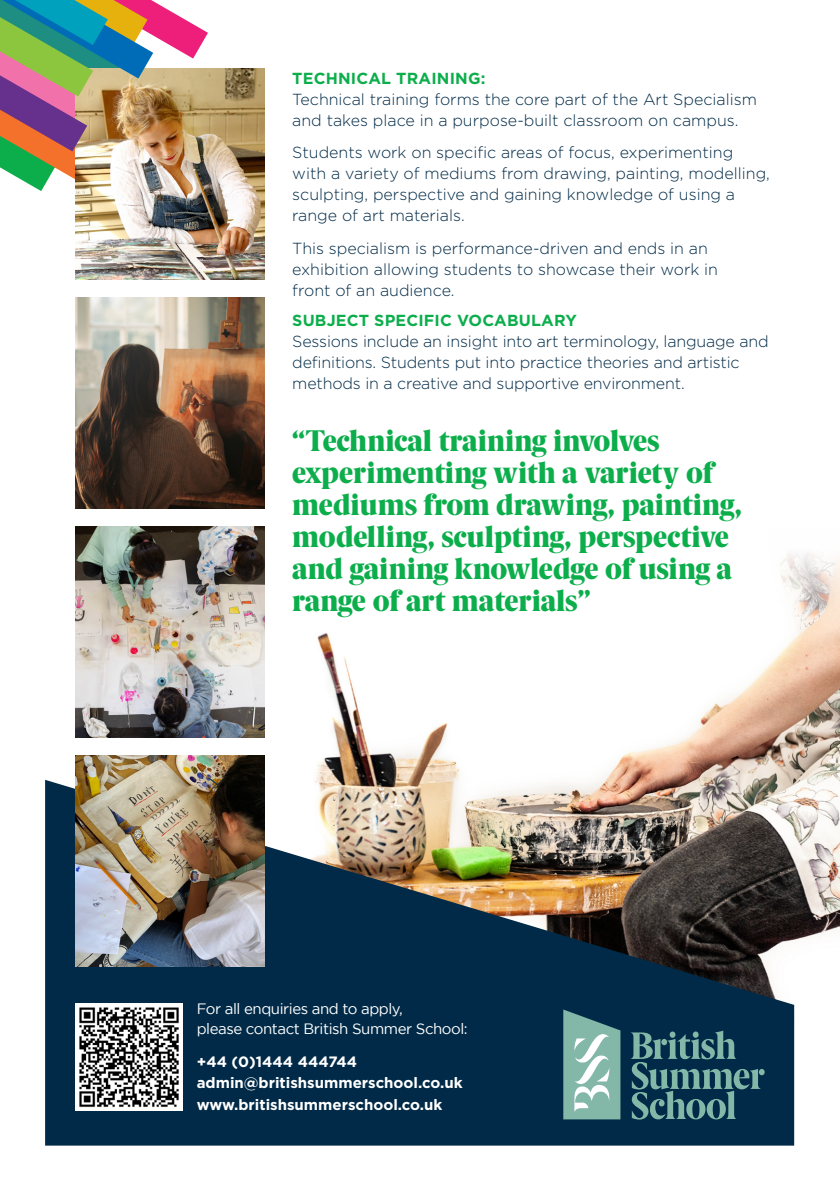
<style>
.page{position:relative;width:840px;height:1191px;background:#fff}
.page>*{position:absolute;margin:0;border:0;box-sizing:border-box;transform-origin:0 0}
.t1{font:900 30px/32px "Berlingske Serif";color:#0cae4c;scale:.96 1}
.Intro_text{font:300 16px/21px "Gotham";color:#002a47}
.Intro_text-2{font:700 16px "Gotham";letter-spacing:.01em;color:#0cae4c}
.t2{font:700 15px "Gotham";color:#fff}
.t3{font:15px/19.2px "Gotham";letter-spacing:-.03em;color:#fff}
</style>
<div class="page">
<img style="left:208px;top:553px;width:631px;height:471px">
<img style="left:45px;top:780px;width:748px;height:365px">
<svg style="left:630px;top:1030px;width:134px;height:89px;background:#2d5a68"></svg>
<svg style="left:563px;top:1009px;width:57px;height:110px;background:#87b2aa"></svg>
<img style="left:75px;top:526px;width:190px;height:211px">
<img style="left:75px;top:297px;width:190px;height:211px">
<img style="left:75px;top:68px;width:190px;height:211px">
<img style="left:75px;top:755px;width:190px;height:212px">
<img style="left:75px;top:1003px;width:107px;height:107px">
<img style="left:0;top:0;width:208px;height:196px">
<p class="Intro_text-2" style="left:292px;top:68px;width:194px">TECHNICAL TRAINING:</p>
<p class="Intro_text" style="left:292px;top:88px;width:466px">Technical training forms the core part of the Art Specialism and takes place in a purpose-built classroom on campus.</p>
<p class="Intro_text" style="left:292px;top:142px;width:479px">Students work on specific areas of focus, experimenting with a variety of mediums from drawing, painting, modelling, sculpting, perspective and gaining knowledge of using a range of art materials.</p>
<p class="Intro_text" style="left:292px;top:237px;width:427px">This specialism is performance-driven and ends in an exhibition allowing students to showcase their work in front of an audience.</p>
<p class="Intro_text-2" style="left:292px;top:310px;width:286px">SUBJECT SPECIFIC VOCABULARY</p>
<p class="Intro_text" style="left:292px;top:330px;width:477px">Sessions include an insight into art terminology, language and definitions. Students put into practice theories and artistic methods in a creative and supportive environment.</p>
<p class="t1" style="left:292px;top:422px;width:470px">“Technical training involves experimenting with a variety of mediums from drawing, painting, modelling, sculpting, perspective and gaining knowledge of using a range of art materials”</p>
<p class="t3" style="left:197px;top:999px;width:272px">For all enquiries and to apply,<br>please contact British Summer School:</p>
<p class="t2" style="left:197px;top:1051px;width:162px">+44 (0)1444 444744</p>
<p class="t2" style="left:197px;top:1073px;width:267px">admin@britishsummerschool.co.uk</p>
<p class="t2" style="left:197px;top:1094px;width:247px">www.britishsummerschool.co.uk</p>
</div>
